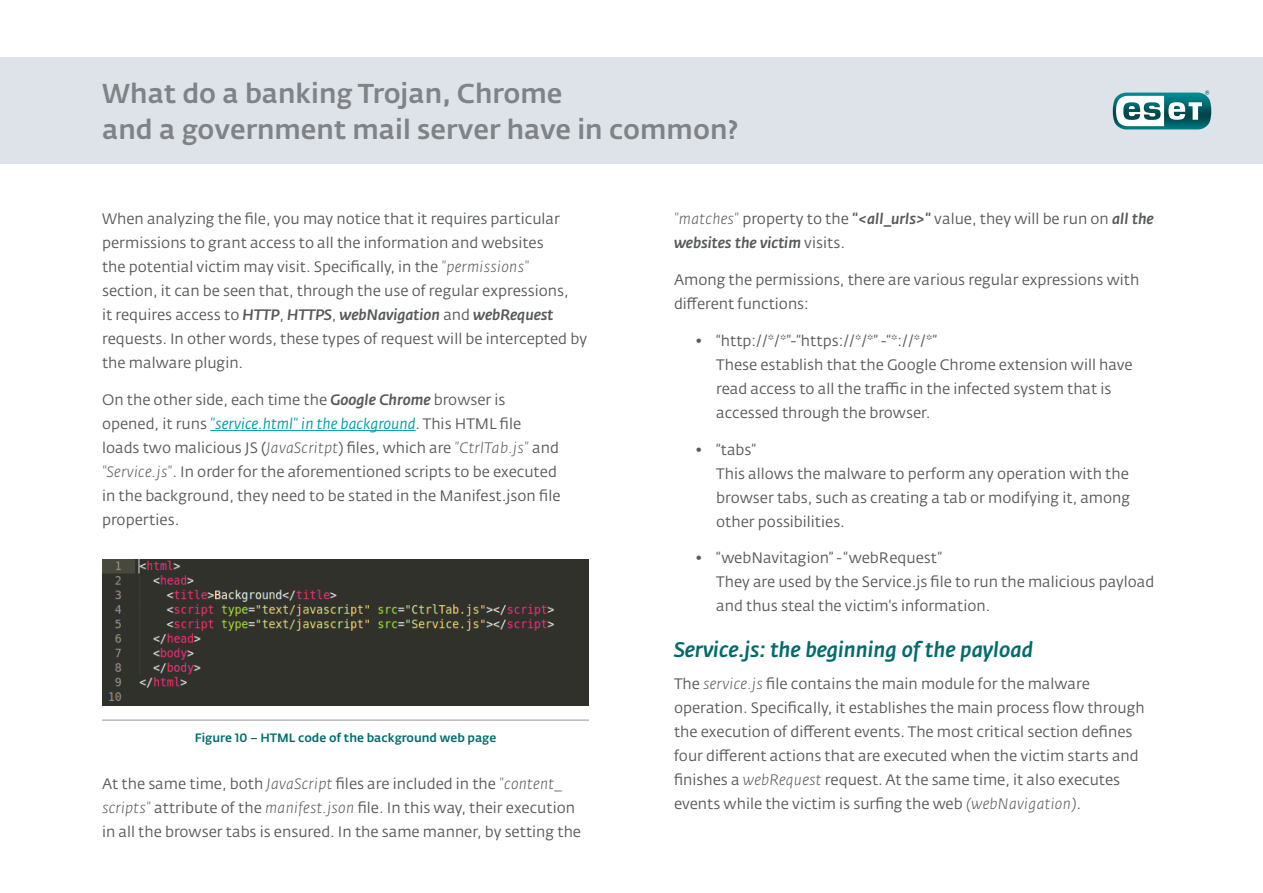
<style>
.page{position:relative;width:1263px;height:893px;background:#fff}
.page>*{position:absolute;margin:0;border:0;box-sizing:border-box;transform-origin:0 0}
.t1{font:500 27px/36px "Fedra Sans Alt Pro";color:#808285}
.SubHDL{font:italic 500 21px "Fedra Sans Alt Pro";color:#006b6e}
.t2{font:15px/24px "Fedra Sans Alt Pro";color:#57585a}
.Image_Note{font:500 12px "Fedra Sans Alt Pro";color:#006b6e}
.s1{font-weight:300;font-style:italic}
.s2{font-weight:500;font-style:italic}
.s3{font-style:italic;color:#009ba1}
</style>
<div class="page">
<div style="left:0;top:57px;width:1263px;height:107px;background:#dde3e8"></div>
<svg style="left:1113px;top:91px;width:98px;height:38px;background:#6ba6aa"></svg>
<hr style="left:210px;top:430px;width:206px;height:1px;background:#009ba1">
<img style="left:102px;top:559px;width:487px;height:146px">
<hr style="left:102px;top:720px;width:487px;height:1px;background:#939598">
<h1 class="t1" style="left:102px;top:76px;width:638px">What do a banking Trojan, Chrome<br>and a government mail server have in common?</h1>
<p class="t2" style="left:102px;top:207px;width:486px">When analyzing the file, you may notice that it requires particular permissions to grant access to all the information and websites<br>the potential victim may visit. Specifically, in the <span class="s1">"permissions" </span>section, it can be seen that, through the use of regular expressions,<br>it requires access to <span class="s2">HTTP</span>, <span class="s2">HTTPS</span>, <span class="s2">webNavigation</span> and <span class="s2">webRequest </span>requests. In other words, these types of request will be intercepted by the malware plugin.</p>
<p class="t2" style="left:102px;top:388px;width:460px">On the other side, each time the <span class="s2">Google Chrome</span> browser is opened, it runs <span class="s3">"service.html" in the background</span>. This HTML file loads two malicious JS (<span class="s1">JavaScritpt</span>) files, which are <span class="s1">"CtrlTab.js"</span> and <span class="s1">"Service.js"</span>. In order for the aforementioned scripts to be executed in the background, they need to be stated in the Manifest.json file properties.</p>
<p class="Image_Note" style="left:195px;top:730px;width:303px">Figure 10 – HTML code of the background web page</p>
<p class="t2" style="left:102px;top:772px;width:481px">At the same time, both <span class="s1">JavaScript</span> files are included in the <span class="s1">"content_ scripts"</span> attribute of the <span class="s1">manifest.json</span> file. In this way, their execution in all the browser tabs is ensured. In the same manner, by setting the</p>
<p class="t2" style="left:674px;top:207px;width:481px"><span class="s1">"matches"</span> property to the <span class="s2">"&lt;all_urls&gt;"</span> value, they will be run on <span class="s2">all the websites the victim</span> visits.</p>
<p class="t2" style="left:674px;top:268px;width:467px">Among the permissions, there are various regular expressions with different functions:</p>
<p class="t2" style="left:716px;top:329px;width:418px;text-indent:-21px">• “http://*/*”-“https://*/*” -“*://*/*”<br>These establish that the Google Chrome extension will have read access to all the traffic in the infected system that is accessed through the browser.</p>
<p class="t2" style="left:716px;top:437px;width:416px;text-indent:-21px">• “tabs”<br>This allows the malware to perform any operation with the browser tabs, such as creating a tab or modifying it, among other possibilities.</p>
<p class="t2" style="left:716px;top:546px;width:440px;text-indent:-21px">• “webNavitagion” - “webRequest”<br>They are used by the Service.js file to run the malicious payload and thus steal the victim's information.</p>
<p class="SubHDL" style="left:674px;top:636px;width:360px">Service.js: the beginning of the payload</p>
<p class="t2" style="left:674px;top:672px;width:472px">The <span class="s1">service.js</span> file contains the main module for the malware operation. Specifically, it establishes the main process flow through the execution of different events. The most critical section defines four different actions that are executed when the victim starts and finishes a <span class="s1">webRequest</span> request. At the same time, it also executes events while the victim is surfing the web <span class="s1">(webNavigation)</span>.</p>
</div>
